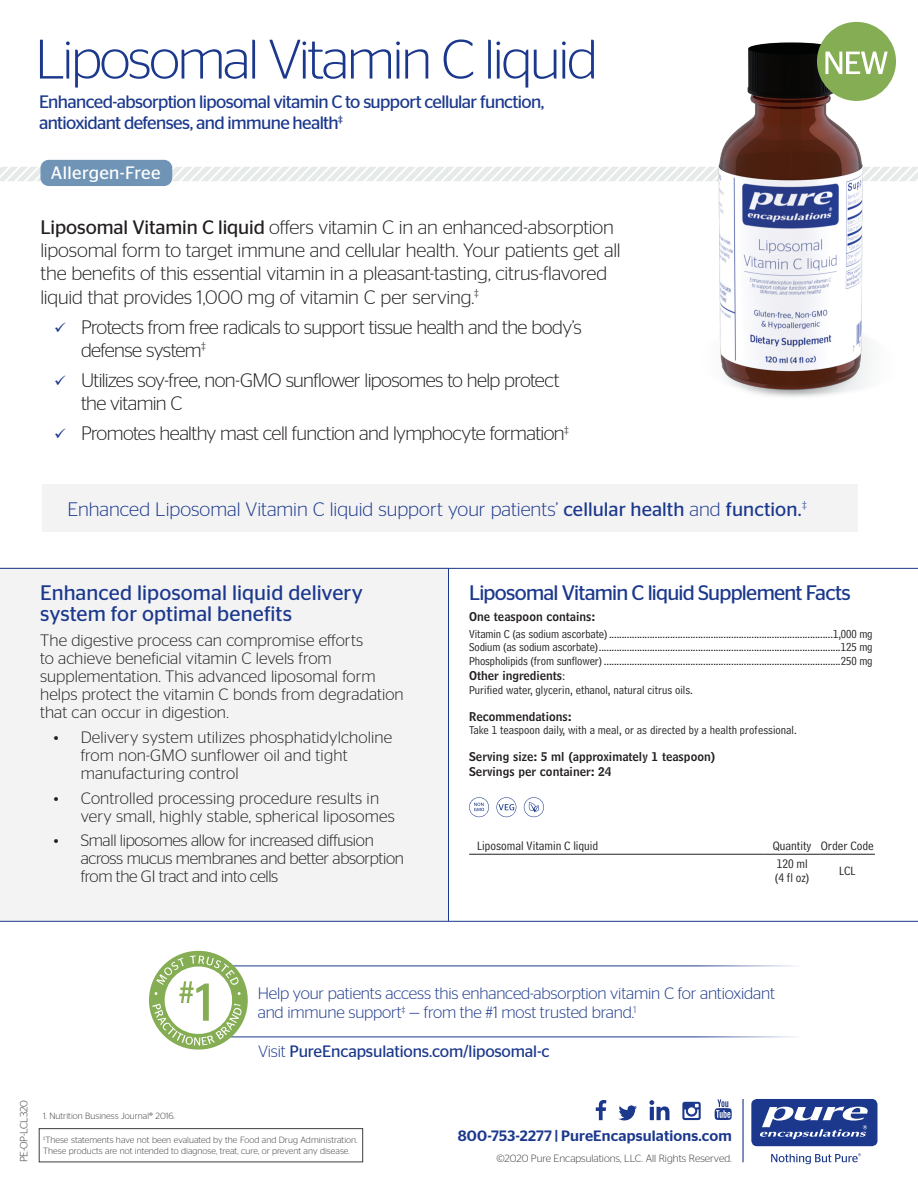
<style>
.page{position:relative;width:918px;height:1188px;background:#fff}
.page>*{position:absolute;margin:0;border:0;box-sizing:border-box;transform-origin:0 0}
.PE_-_Email_Header{font:300 55.5px "Stag Sans";letter-spacing:-.04em;color:#1b388c}
.ProuctDetails{font:21px/21px "Stag Sans";color:#1b388c}
.ProuctDetails-2{font:21px "Stag Sans";letter-spacing:-.035em;color:#1b388c}
.ProuctDetails-3{font:300 19.5px/23.2px "Stag Sans";letter-spacing:-.02em;color:#231f20}
.ProuctDetails-4{font:300 19.5px "Stag Sans";letter-spacing:-.005em;color:#1b388c}
.ProuctDetails-5{font:18px/21px "Stag Sans";letter-spacing:-.035em;color:#1b388c}
.PE_BOX_Callout{font:18px "Stag Sans";letter-spacing:.02em;color:#fff}
.ProuctDetails-6{font:300 16.5px/18px "Stag Sans";letter-spacing:.005em;color:#231f20}
.PE_-_Email_Header-2{font:300 16.5px/19.5px "Stag Sans";letter-spacing:-.01em;color:#1b388c}
.ProuctDetails-7{font:300 16.5px/18px "Stag Sans";letter-spacing:-.02em;color:#231f20}
.PE_-_Email_Header-3{font:16.5px "Stag Sans";letter-spacing:-.01em;color:#1b388c}
.t1{font:500 15px "Stag Sans";letter-spacing:.01em;color:#1b388c}
.PE_Ordering_Info{font:12.75px/13.5px "Bell Centennial Std Address";color:#231f20}
.PE_Ordering_Info_Pro{font:12.75px "Bell Centennial Std Address";color:#231f20}
.PE_Ingredients{font:12px/13.5px "Bell Centennial Std Address";color:#231f20}
.PE_Ingredients-2{font:12px/15px "Bell Centennial Std Name Num";letter-spacing:.005em;color:#231f20}
.PE_Capsule_Contents{font:12px "Bell Centennial Std Name Num";letter-spacing:.005em;color:#231f20}
.t2{font:300 10.5px "Stag Sans";color:#3e3e3f}
.t3{font:300 10.5px "Stag Sans";letter-spacing:-.02em;color:#3e3e3f}
.This{font:300 9px/10.8px "Stag Sans";letter-spacing:.005em;color:#3e3e3f}
.s1{font-weight:400}
.s2{font-family:"Bell Centennial Std Name Num"}
.s3{font-weight:300}
</style>
<div class="page">
<div style="left:0;top:568px;width:449px;height:353px;background:#f3f3f4"></div>
<div style="left:42px;top:484px;width:816px;height:48px;background:#f3f3f4"></div>
<hr style="left:0;top:568px;width:918px;height:1px;background:#1b388c">
<div style="left:39px;top:1128px;width:324px;height:34px;border:1px solid #3e3e3f"></div>
<svg style="left:0;top:167px;width:918px;height:14px"></svg>
<img style="left:693px;top:21px;width:194px;height:376px">
<div style="left:751px;top:1099px;width:126px;height:47px;background:#1b388c;border-radius:6px"></div>
<svg style="left:760px;top:1107px;width:108px;height:32px"></svg>
<svg style="left:771px;top:1153px;width:90px;height:11px"></svg>
<hr style="left:742px;top:1099px;width:2px;height:63px;background:#1b388c">
<svg style="left:596px;top:1100px;width:10px;height:20px"></svg>
<svg style="left:649px;top:1100px;width:20px;height:20px"></svg>
<svg style="left:682px;top:1102px;width:19px;height:18px"></svg>
<svg style="left:618px;top:1105px;width:19px;height:15px"></svg>
<svg style="left:715px;top:1099px;width:17px;height:21px"></svg>
<hr style="left:0;top:921px;width:918px;height:1px;background:#1b388c">
<hr style="left:448px;top:568px;width:1px;height:353px;background:#1b388c">
<div style="left:41px;top:160px;width:131px;height:26px;background:#6f94b5;border-radius:8px"></div>
<svg style="left:469px;top:797px;width:20px;height:20px"></svg>
<svg style="left:496px;top:797px;width:20px;height:20px"></svg>
<svg style="left:524px;top:797px;width:20px;height:20px"></svg>
<hr style="left:765px;top:854px;width:55px;height:1px;background:#231f20">
<hr style="left:820px;top:854px;width:55px;height:1px;background:#231f20">
<hr style="left:469px;top:854px;width:296px;height:1px;background:#231f20">
<hr style="left:197px;top:966px;width:618px;height:1px;background:#1b388c">
<hr style="left:197px;top:1037px;width:618px;height:1px;background:#1b388c">
<svg style="left:149px;top:950px;width:103px;height:100px"></svg>
<div style="left:817px;top:22px;width:79px;height:79px;background:#85ad53;border-radius:50%"></div>
<svg style="left:825px;top:52px;width:63px;height:22px"></svg>
<p class="PE_-_Email_Header" style="left:35px;top:29px;width:564px">Liposomal Vitamin C liquid</p>
<p class="ProuctDetails-5" style="left:39px;top:91px;width:507px">Enhanced-absorption liposomal vitamin C to support cellular function, antioxidant defenses, and immune health<sup>‡</sup></p>
<p class="PE_BOX_Callout" style="left:51px;top:162px;width:111px">Allergen-Free</p>
<p class="ProuctDetails-3" style="left:40px;top:215px;width:582px"><span class="s1">Liposomal Vitamin C liquid</span> offers vitamin C in an enhanced-absorption liposomal form to target immune and cellular health. Your patients get all the benefits of this essential vitamin in a pleasant-tasting, citrus-flavored liquid that provides 1,000 mg of vitamin C per serving.<sup>‡</sup></p>
<p class="ProuctDetails-3" style="left:81px;top:315px;width:502px">Protects from free radicals to support tissue health and the body’s defense system<sup>‡</sup></p>
<p class="ProuctDetails-3" style="left:81px;top:368px;width:480px">Utilizes soy-free, non-GMO sunflower liposomes to help protect the vitamin C</p>
<p class="ProuctDetails-3" style="left:81px;top:422px;width:489px">Promotes healthy mast cell function and lymphocyte formation<sup>‡</sup></p>
<p class="ProuctDetails-4" style="left:68px;top:498px;width:741px">Enhanced Liposomal Vitamin C liquid support your patients’ <span class="s1">cellular health</span> and <span class="s1">function.</span><sup>‡</sup></p>
<p class="ProuctDetails" style="left:40px;top:582px;width:324px">Enhanced liposomal liquid delivery system for optimal benefits</p>
<p class="ProuctDetails-6" style="left:40px;top:631px;width:365px">The digestive process can compromise efforts<br>to achieve beneficial vitamin C levels from supplementation. This advanced liposomal form helps protect the vitamin C bonds from degradation that can occur in digestion.</p>
<p class="ProuctDetails-6" style="left:81px;top:728px;width:313px;text-indent:-27px">• Delivery system utilizes phosphatidylcholine from non-GMO sunflower oil and tight manufacturing control</p>
<p class="ProuctDetails-6" style="left:81px;top:789px;width:316px;text-indent:-27px">• Controlled processing procedure results in very small, highly stable, spherical liposomes</p>
<p class="ProuctDetails-7" style="left:81px;top:831px;width:325px;text-indent:-27px">• Small liposomes allow for increased diffusion across mucus membranes and better absorption from the GI tract and into cells</p>
<p class="ProuctDetails-2" style="left:469px;top:581px;width:383px">Liposomal Vitamin C liquid Supplement Facts</p>
<p class="PE_Capsule_Contents" style="left:469px;top:609px;width:128px">One teaspoon contains:</p>
<p class="PE_Ingredients" style="left:469px;top:627px;width:405px">Vitamin C (as sodium ascorbate)........................................................................................1,000 mg</p>
<p class="PE_Ingredients" style="left:469px;top:640px;width:405px">Sodium (as sodium ascorbate)...............................................................................................125 mg</p>
<p class="PE_Ingredients" style="left:469px;top:654px;width:405px">Phospholipids (from sunflower) .............................................................................................250 mg</p>
<p class="PE_Ingredients" style="left:469px;top:670px;width:225px"><span class="s2">Other ingredients</span>:<br>Purified water, glycerin, ethanol, natural citrus oils.</p>
<p class="PE_Ingredients" style="left:469px;top:710px;width:329px"><span class="s2">Recommendations:<br></span>Take 1 teaspoon daily, with a meal, or as directed by a health professional.</p>
<p class="PE_Ingredients-2" style="left:469px;top:749px;width:248px">Serving size: 5 ml (approximately 1 teaspoon)<br>Servings per container: 24</p>
<p class="PE_Ordering_Info_Pro" style="left:477px;top:838px;width:123px">Liposomal Vitamin C liquid</p>
<p class="PE_Ordering_Info" style="left:773px;top:839px;width:40px">Quantity</p>
<p class="PE_Ordering_Info" style="left:821px;top:839px;width:54px">Order Code</p>
<p class="PE_Ordering_Info" style="left:775px;top:857px;width:36px">120 ml (4 fl oz)</p>
<p class="PE_Ordering_Info" style="left:839px;top:864px;width:18px">LCL</p>
<p class="PE_-_Email_Header-2" style="left:258px;top:983px;width:519px">Help your patients access this enhanced-absorption vitamin C for antioxidant and immune support<sup>‡</sup> — from the #1 most trusted brand.<sup>1</sup></p>
<p class="PE_-_Email_Header-3" style="left:258px;top:1042px;width:293px"><span class="s3">Visit</span> PureEncapsulations.com/liposomal-c</p>
<p class="t3" style="left:18px;top:1162px;width:63px;rotate:-90deg">PE-OP-LCL320</p>
<p class="This" style="left:43px;top:1111px;width:133px">1. Nutrition Business Journal® 2016.</p>
<p class="This" style="left:43px;top:1135px;width:316px"><sup>‡</sup>These statements have not been evaluated by the Food and Drug Administration.<br>These products are not intended to diagnose, treat, cure, or prevent any disease.</p>
<p class="t1" style="left:458px;top:1128px;width:275px">800-753-2277 | PureEncapsulations.com</p>
<p class="t2" style="left:496px;top:1153px;width:237px">©2020 Pure Encapsulations, LLC. All Rights Reserved.</p>
</div>
